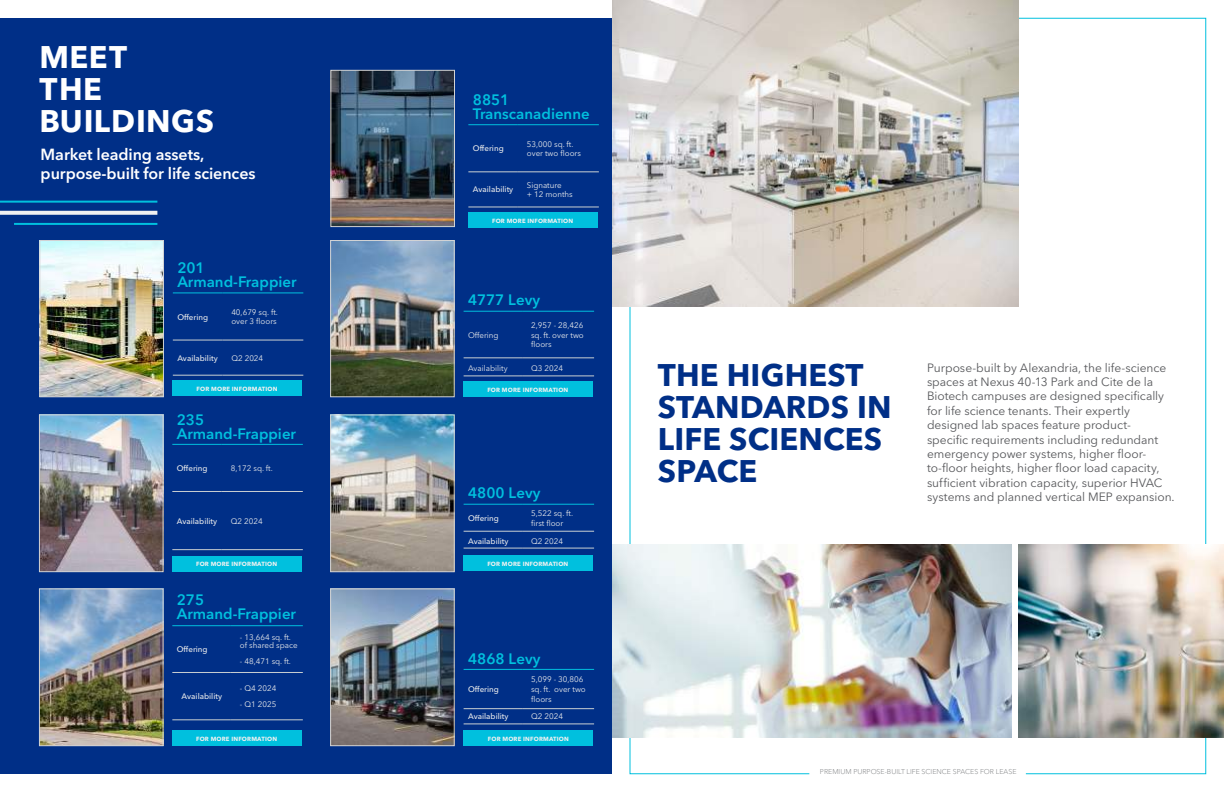
<style>
.page{position:relative;width:1224px;height:792px;background:#fff}
.page>*{position:absolute;margin:0;border:0;box-sizing:border-box;transform-origin:0 0}
.t1{font:700 31px/32px "Avenir Next LT Pro";letter-spacing:.005em;color:#002f87}
.t2{font:700 31px/32px "Avenir Next LT Pro";letter-spacing:.01em;color:#fff}
.t3{font:600 16px/19.2px "Avenir Next LT Pro";letter-spacing:-.005em;color:#fff}
.t4{font:600 15px/14px "Avenir Next LT Pro";color:#00c0de}
.t5{font:12px/14.4px "Avenir Next LT Pro";letter-spacing:-.005em;color:#57585b}
.t6{font:8px/9.6px "Avenir Next LT Pro";color:#eaebec}
.t7{font:500 8px "Avenir Next LT Pro";color:#eaebec}
.t8{font:300 7px "Avenir Next LT Pro";color:#808284}
.t9{font:700 6px "Avenir Next LT Pro";letter-spacing:.025em;color:#f0f1f1}
</style>
<div class="page">
<div style="left:0;top:18px;width:612px;height:756px;background:#002f87"></div>
<svg style="left:630px;top:18px;width:576px;height:756px"></svg>
<img style="left:332px;top:591px;width:120px;height:153px">
<div style="left:330px;top:589px;width:124px;height:157px;border:1px solid #d1d2d4"></div>
<img style="left:332px;top:242px;width:120px;height:153px">
<div style="left:330px;top:240px;width:124px;height:157px;border:1px solid #d1d2d4"></div>
<img style="left:41px;top:591px;width:120px;height:153px">
<div style="left:39px;top:589px;width:124px;height:157px;border:1px solid #d1d2d4"></div>
<img style="left:41px;top:417px;width:120px;height:153px">
<div style="left:39px;top:415px;width:124px;height:157px;border:1px solid #d1d2d4"></div>
<img style="left:332px;top:417px;width:120px;height:153px">
<div style="left:330px;top:415px;width:124px;height:157px;border:1px solid #d1d2d4"></div>
<img style="left:333px;top:72px;width:120px;height:153px">
<div style="left:331px;top:70px;width:124px;height:157px;border:1px solid #d1d2d4"></div>
<img style="left:42px;top:242px;width:120px;height:153px">
<div style="left:40px;top:240px;width:124px;height:157px;border:1px solid #d1d2d4"></div>
<svg style="left:0;top:211px;width:157px;height:4px"></svg>
<hr style="left:0;top:201px;width:157px;height:2px;background:#00c0de">
<hr style="left:14px;top:223px;width:143px;height:2px;background:#00c0de">
<hr style="left:464px;top:311px;width:58px;height:1px;background:#00c0de">
<hr style="left:522px;top:311px;width:72px;height:1px;background:#00c0de">
<hr style="left:464px;top:358px;width:58px;height:1px;background:#cad0d2">
<hr style="left:522px;top:358px;width:72px;height:1px;background:#cad0d2">
<hr style="left:464px;top:376px;width:58px;height:1px;background:#cad0d2">
<hr style="left:522px;top:376px;width:72px;height:1px;background:#cad0d2">
<hr style="left:464px;top:504px;width:58px;height:1px;background:#00c0de">
<hr style="left:522px;top:504px;width:72px;height:1px;background:#00c0de">
<hr style="left:464px;top:531px;width:58px;height:1px;background:#cad0d2">
<hr style="left:522px;top:531px;width:72px;height:1px;background:#cad0d2">
<hr style="left:464px;top:548px;width:58px;height:1px;background:#cad0d2">
<hr style="left:522px;top:548px;width:72px;height:1px;background:#cad0d2">
<hr style="left:172px;top:549px;width:50px;height:1px;background:#cad0d2">
<hr style="left:222px;top:549px;width:81px;height:1px;background:#cad0d2">
<hr style="left:172px;top:444px;width:50px;height:1px;background:#00c0de">
<hr style="left:222px;top:444px;width:81px;height:1px;background:#00c0de">
<hr style="left:172px;top:491px;width:50px;height:1px;background:#cad0d2">
<hr style="left:222px;top:491px;width:81px;height:1px;background:#cad0d2">
<div style="left:172px;top:556px;width:129px;height:15px;background:#00c0de"></div>
<div style="left:463px;top:556px;width:130px;height:15px;background:#00c0de"></div>
<div style="left:463px;top:382px;width:130px;height:15px;background:#00c0de"></div>
<div style="left:172px;top:731px;width:129px;height:15px;background:#00c0de"></div>
<div style="left:464px;top:731px;width:129px;height:15px;background:#00c0de"></div>
<hr style="left:172px;top:625px;width:59px;height:1px;background:#00c0de">
<hr style="left:231px;top:625px;width:72px;height:1px;background:#00c0de">
<hr style="left:172px;top:672px;width:59px;height:1px;background:#cad0d2">
<hr style="left:231px;top:672px;width:72px;height:1px;background:#cad0d2">
<hr style="left:172px;top:720px;width:59px;height:1px;background:#cad0d2">
<hr style="left:231px;top:720px;width:72px;height:1px;background:#cad0d2">
<img style="left:612px;top:0;width:406px;height:307px">
<img style="left:612px;top:545px;width:400px;height:193px">
<img style="left:1018px;top:545px;width:206px;height:193px">
<hr style="left:464px;top:669px;width:58px;height:1px;background:#00c0de">
<hr style="left:522px;top:669px;width:72px;height:1px;background:#00c0de">
<hr style="left:464px;top:708px;width:58px;height:1px;background:#cad0d2">
<hr style="left:522px;top:708px;width:72px;height:1px;background:#cad0d2">
<hr style="left:464px;top:724px;width:58px;height:1px;background:#cad0d2">
<hr style="left:522px;top:724px;width:72px;height:1px;background:#cad0d2">
<hr style="left:173px;top:375px;width:49px;height:1px;background:#cad0d2">
<hr style="left:222px;top:375px;width:81px;height:1px;background:#cad0d2">
<hr style="left:173px;top:292px;width:49px;height:1px;background:#00c0de">
<hr style="left:222px;top:292px;width:81px;height:1px;background:#00c0de">
<hr style="left:173px;top:340px;width:49px;height:1px;background:#cad0d2">
<hr style="left:222px;top:340px;width:81px;height:1px;background:#cad0d2">
<div style="left:172px;top:381px;width:130px;height:15px;background:#00c0de"></div>
<hr style="left:468px;top:207px;width:50px;height:1px;background:#cad0d2">
<hr style="left:518px;top:207px;width:81px;height:1px;background:#cad0d2">
<hr style="left:468px;top:124px;width:50px;height:1px;background:#00c0de">
<hr style="left:518px;top:124px;width:81px;height:1px;background:#00c0de">
<hr style="left:468px;top:172px;width:50px;height:1px;background:#cad0d2">
<hr style="left:518px;top:172px;width:81px;height:1px;background:#cad0d2">
<div style="left:468px;top:213px;width:129px;height:15px;background:#00c0de"></div>
<h1 class="t2" style="left:40px;top:41px;width:176px">MEET<br>THE<br>BUILDINGS</h1>
<h2 class="t3" style="left:41px;top:144px;width:216px">Market leading assets, purpose-built for life sciences</h2>
<p class="t4" style="left:177px;top:261px;width:121px">201<br>Armand-Frappier</p>
<p class="t7" style="left:177px;top:312px;width:32px">Offering</p>
<p class="t6" style="left:231px;top:307px;width:48px">40,679 sq. ft. over 3 floors</p>
<p class="t7" style="left:177px;top:353px;width:42px">Availability</p>
<p class="t6" style="left:231px;top:353px;width:33px">Q2 2024</p>
<p class="t9" style="left:197px;top:385px;width:83px">FOR MORE INFORMATION</p>
<p class="t4" style="left:177px;top:412px;width:121px">235<br>Armand-Frappier</p>
<p class="t7" style="left:177px;top:463px;width:32px">Offering</p>
<p class="t6" style="left:231px;top:463px;width:43px">8,172 sq. ft.</p>
<p class="t4" style="left:473px;top:93px;width:118px">8851<br>Transcanadienne</p>
<p class="t7" style="left:473px;top:144px;width:32px">Offering</p>
<p class="t6" style="left:527px;top:139px;width:56px">53,000 sq. ft. over two floors</p>
<p class="t7" style="left:473px;top:185px;width:42px">Availability</p>
<p class="t6" style="left:527px;top:180px;width:47px">Signature<br>+ 12 months</p>
<p class="t9" style="left:492px;top:217px;width:83px">FOR MORE INFORMATION</p>
<p class="t4" style="left:468px;top:293px;width:74px">4777 Levy</p>
<p class="t6" style="left:468px;top:330px;width:32px">Offering</p>
<p class="t6" style="left:531px;top:320px;width:54px;text-align:justify">2,957 - 28,426 sq. ft. over two floors</p>
<p class="t6" style="left:468px;top:364px;width:41px">Availability</p>
<p class="t6" style="left:531px;top:364px;width:33px">Q3 2024</p>
<p class="t9" style="left:487px;top:386px;width:83px">FOR MORE INFORMATION</p>
<p class="t4" style="left:468px;top:486px;width:74px">4800 Levy</p>
<p class="t7" style="left:468px;top:513px;width:32px">Offering</p>
<p class="t6" style="left:531px;top:508px;width:43px">5,522 sq. ft. first floor</p>
<p class="t7" style="left:468px;top:536px;width:42px">Availability</p>
<p class="t6" style="left:531px;top:536px;width:33px">Q2 2024</p>
<p class="t7" style="left:177px;top:516px;width:42px">Availability</p>
<p class="t6" style="left:231px;top:516px;width:33px">Q2 2024</p>
<p class="t9" style="left:196px;top:560px;width:83px">FOR MORE INFORMATION</p>
<p class="t9" style="left:487px;top:560px;width:83px">FOR MORE INFORMATION</p>
<p class="t4" style="left:177px;top:592px;width:121px">275<br>Armand-Frappier</p>
<p class="t7" style="left:177px;top:645px;width:32px">Offering</p>
<p class="t6" style="left:240px;top:633px;width:59px;line-height:8px">- 13,664 sq. ft. of shared space</p>
<p class="t6" style="left:240px;top:657px;width:53px">- 48,471 sq. ft.</p>
<p class="t7" style="left:182px;top:692px;width:42px">Availability</p>
<p class="t6" style="left:240px;top:684px;width:38px">- Q4 2024</p>
<p class="t6" style="left:240px;top:700px;width:38px">- Q1 2025</p>
<p class="t4" style="left:468px;top:652px;width:74px">4868 Levy</p>
<p class="t7" style="left:468px;top:684px;width:32px">Offering</p>
<p class="t6" style="left:531px;top:675px;width:56px">5,099 - 30,806 sq. ft. over two floors</p>
<p class="t7" style="left:468px;top:712px;width:42px">Availability</p>
<p class="t6" style="left:531px;top:712px;width:33px">Q2 2024</p>
<p class="t9" style="left:196px;top:735px;width:83px">FOR MORE INFORMATION</p>
<p class="t9" style="left:488px;top:735px;width:83px">FOR MORE INFORMATION</p>
<h1 class="t1" style="left:658px;top:359px;width:235px">THE HIGHEST<br>STANDARDS IN<br>LIFE SCIENCES<br>SPACE</h1>
<p class="t5" style="left:927px;top:360px;width:249px">Purpose-built by Alexandria, the life-science spaces at Nexus 40-13 Park and Cite de la Biotech campuses are designed specifically for life science tenants. Their expertly designed lab spaces feature product&shy;specific requirements including redundant emergency power systems, higher floor&shy;to-floor heights, higher floor load capacity, sufficient vibration capacity, superior HVAC systems and planned vertical MEP expansion.</p>
<p class="t8" style="left:820px;top:767px;width:198px">PREMIUM PURPOSE-BUILT LIFE SCIENCE SPACES FOR LEASE</p>
</div>
